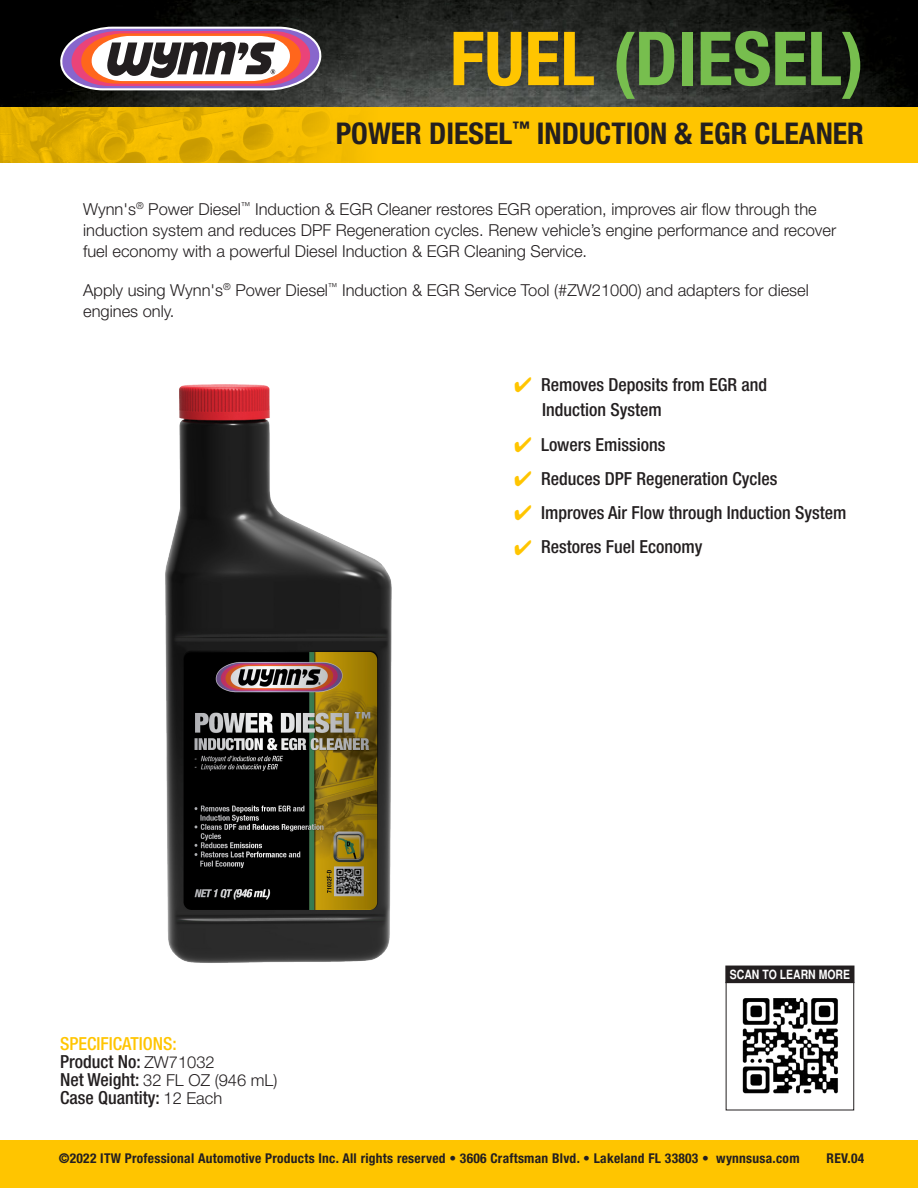
<style>
.page{position:relative;width:918px;height:1188px;background:#fff}
.page>*{position:absolute;margin:0;border:0;box-sizing:border-box;transform-origin:0 0}
.t1{font:700 condensed 74.55px "Helvetica Neue LT Std";color:#77be4e}
.t2{font:700 condensed 30px "Helvetica Neue LT Std";color:#231f20}
.t3{font:500 condensed 18px/25.5px "Helvetica Neue LT Std";color:#231f20}
.t4{font:500 condensed 18px/18px "Helvetica Neue LT Std";color:#ffc500}
.t5{font:300 16.5px/21px "Helvetica Neue LT Std";color:#231f20}
.t6{font:700 condensed 13.5px "Helvetica Neue LT Std";letter-spacing:.02em;color:#231f20}
.t7{font:700 condensed 12.75px "Helvetica";color:#fff}
.s1{color:#ffc500}
.s2{color:#231f20}
.s3{font-weight:300;font-stretch:normal;font-size:16.5px;color:#231f20}
.s4{font-weight:500;font-stretch:condensed;font-size:18px}
.s5{font-weight:300;font-stretch:normal;font-size:16.5px}
</style>
<div class="page">
<div style="left:0;top:1140px;width:918px;height:48px;background:#ffc500"></div>
<img style="left:0;top:0;width:918px;height:108px">
<div style="left:0;top:108px;width:918px;height:55px;background:#ffc500"></div>
<img style="left:0;top:108px;width:358px;height:55px">
<svg style="left:59px;top:27px;width:263px;height:63px"></svg>
<img style="left:742px;top:998px;width:96px;height:96px">
<div style="left:726px;top:966px;width:128px;height:16px;background:#231f20"></div>
<div style="left:725px;top:966px;width:129px;height:17px;border:2px solid #231f20"></div>
<img style="left:165px;top:384px;width:227px;height:579px">
<p class="t1" style="left:450px;top:14px;width:416px"><span class="s1">FUEL</span> (DIESEL)</p>
<p class="t2" style="left:336px;top:116px;width:530px">POWER DIESEL<sup>™</sup> INDUCTION &amp; EGR CLEANER</p>
<p class="t5" style="left:83px;top:198px;width:755px">Wynn's<sup>®</sup> Power Diesel<sup>™</sup> Induction &amp; EGR Cleaner restores EGR operation, improves air flow through the induction system and reduces DPF Regeneration cycles. Renew vehicle’s engine performance and recover fuel economy with a powerful Diesel Induction &amp; EGR Cleaning Service.</p>
<p class="t5" style="left:83px;top:279px;width:727px">Apply using Wynn's<sup>®</sup> Power Diesel<sup>™</sup> Induction &amp; EGR Service Tool (#ZW21000) and adapters for diesel engines only.</p>
<p class="t3" style="left:542px;top:372px;width:227px;text-indent:-28px"><span class="s1">✔</span> Removes Deposits from EGR and<br>Induction System</p>
<p class="t3" style="left:514px;top:431px;width:153px"><span class="s1">✔</span> Lowers Emissions</p>
<p class="t3" style="left:514px;top:465px;width:265px"><span class="s1">✔</span> Reduces DPF Regeneration Cycles</p>
<p class="t3" style="left:514px;top:500px;width:334px"><span class="s1">✔</span> Improves Air Flow through Induction System</p>
<p class="t3" style="left:514px;top:534px;width:190px"><span class="s1">✔</span> Restores Fuel Economy</p>
<p class="t4" style="left:60px;top:1035px;width:156px">SPECIFICATIONS:<br><span class="s2">Product No:</span> <span class="s3">ZW71032</span></p>
<p class="t5" style="left:60px;top:1070px;width:219px"><span class="s4">Net Weight:</span> 32 FL OZ (946 mL)</p>
<p class="t3" style="left:60px;top:1085px;width:164px">Case Quantity: <span class="s5">12 Each</span></p>
<p class="t7" style="left:730px;top:967px;width:122px">SCAN TO LEARN MORE</p>
<p class="t6" style="left:59px;top:1150px;width:742px">©2022 ITW Professional Automotive Products Inc. All rights reserved • 3606 Craftsman Blvd. • Lakeland FL 33803 • wynnsusa.com</p>
<p class="t6" style="left:827px;top:1150px;width:39px">REV.04</p>
</div>
